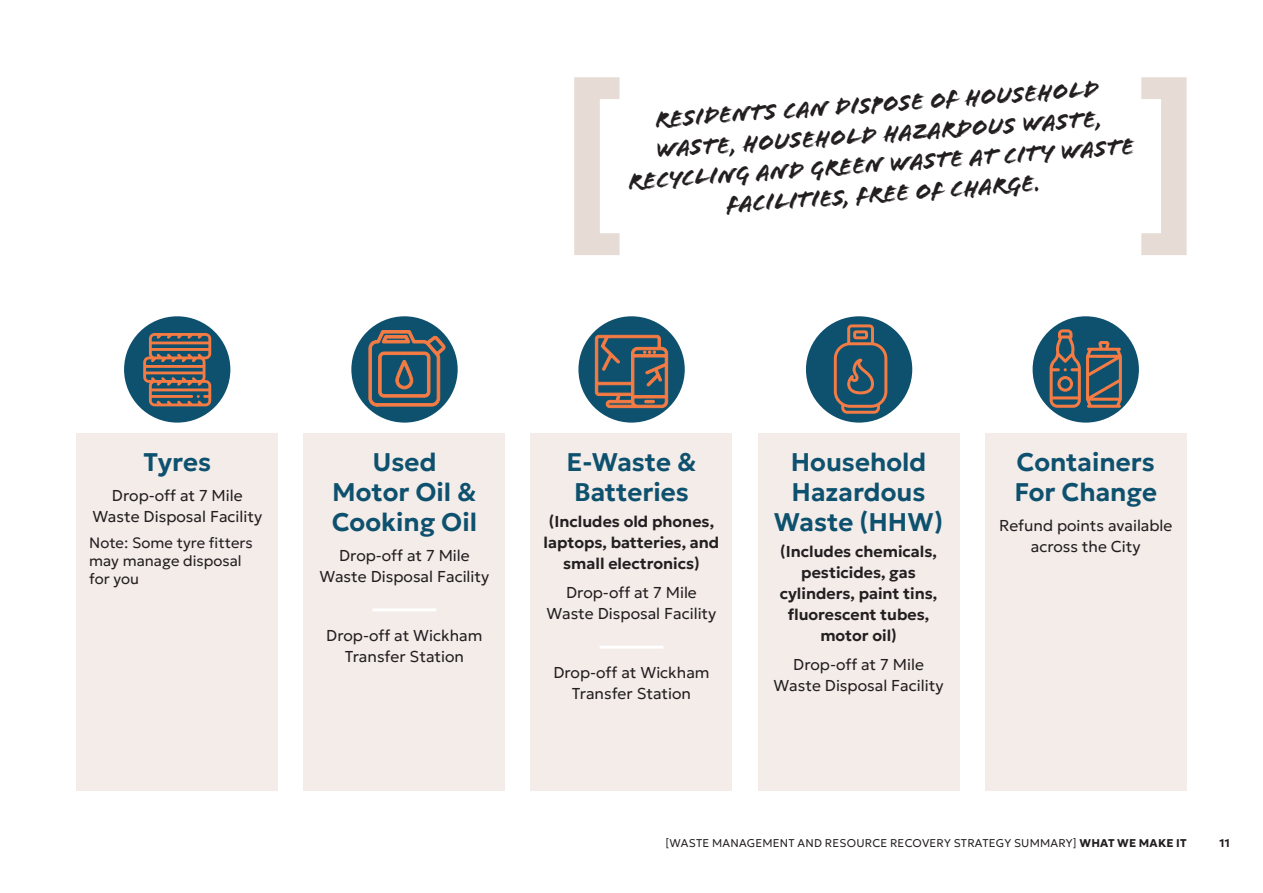
<style>
.page{position:relative;width:1263px;height:893px;background:#fff}
.page>*{position:absolute;margin:0;border:0;box-sizing:border-box;transform-origin:0 0}
.t1{font:600 25.5px/30px "Geologica";color:#0e516e;text-align:center}
.Pullquote{font:24px/30px "Flood Std";color:#231f20;text-align:center}
.t2{font:300 15.75px/21px "Geologica";color:#231f20;text-align:center}
.t3{font:600 15.75px/21px "Geologica";color:#231f20;text-align:center}
.Note{font:300 15px/18px "Geologica";color:#231f20}
.t4{font:300 11.25px "Geologica";letter-spacing:.02em;color:#231f20}
.t5{font:700 11.25px "Geologica";color:#231f20}
.s1{font-weight:700}
</style>
<div class="page">
<div style="left:77px;top:434px;width:201px;height:357px;background:#f3ece9"></div>
<div style="left:304px;top:434px;width:201px;height:357px;background:#f3ece9"></div>
<hr style="left:372px;top:608px;width:64px;height:3px;background:#fff">
<div style="left:531px;top:434px;width:201px;height:357px;background:#f3ece9"></div>
<hr style="left:600px;top:646px;width:63px;height:3px;background:#fff">
<div style="left:758px;top:434px;width:201px;height:357px;background:#f3ece9"></div>
<div style="left:985px;top:434px;width:202px;height:357px;background:#f3ece9"></div>
<div style="left:124px;top:316px;width:106px;height:107px;background:#0e516e;border-radius:50%"></div>
<svg style="left:143px;top:333px;width:68px;height:73px"></svg>
<div style="left:351px;top:316px;width:107px;height:107px;background:#0e516e;border-radius:50%"></div>
<svg style="left:368px;top:330px;width:77px;height:76px"></svg>
<div style="left:578px;top:316px;width:107px;height:107px;background:#0e516e;border-radius:50%"></div>
<svg style="left:595px;top:335px;width:73px;height:73px"></svg>
<div style="left:806px;top:316px;width:106px;height:107px;background:#0e516e;border-radius:50%"></div>
<svg style="left:834px;top:324px;width:53px;height:90px"></svg>
<div style="left:1032px;top:316px;width:107px;height:107px;background:#0e516e;border-radius:50%"></div>
<svg style="left:1049px;top:329px;width:73px;height:79px"></svg>
<svg style="left:574px;top:77px;width:45px;height:178px"></svg>
<svg style="left:1141px;top:77px;width:46px;height:178px"></svg>
<p class="Pullquote" style="left:623px;top:107px;width:508px;rotate:-4deg">Residents can dispose of household waste, household hazardous waste, recycling and green waste at City Waste Facilities, free of charge.</p>
<h2 class="t1" style="left:144px;top:445px;width:69px">Tyres</h2>
<p class="t2" style="left:92px;top:484px;width:171px">Drop-off at 7 Mile<br>Waste Disposal Facility</p>
<p class="Note" style="left:89px;top:533px;width:165px">Note: Some tyre fitters may manage disposal for you</p>
<h2 class="t1" style="left:332px;top:445px;width:147px">Used<br>Motor Oil &amp;<br>Cooking Oil</h2>
<p class="t2" style="left:319px;top:544px;width:171px">Drop-off at 7 Mile<br>Waste Disposal Facility</p>
<p class="t2" style="left:326px;top:624px;width:158px">Drop-off at Wickham<br>Transfer Station</p>
<h2 class="t1" style="left:566px;top:445px;width:132px">E-Waste &amp;<br>Batteries</h2>
<h4 class="t3" style="left:544px;top:509px;width:177px">(Includes old phones, laptops, batteries, and small electronics)</h4>
<p class="t2" style="left:546px;top:581px;width:171px">Drop-off at 7 Mile<br>Waste Disposal Facility</p>
<p class="t2" style="left:553px;top:661px;width:158px">Drop-off at Wickham<br>Transfer Station</p>
<h2 class="t1" style="left:774px;top:445px;width:171px">Household<br>Hazardous<br>Waste (HHW)</h2>
<h4 class="t3" style="left:780px;top:539px;width:159px">(Includes chemicals, pesticides, gas cylinders, paint tins, fluorescent tubes, motor oil)</h4>
<p class="t2" style="left:774px;top:653px;width:171px">Drop-off at 7 Mile<br>Waste Disposal Facility</p>
<h2 class="t1" style="left:1014px;top:445px;width:144px;text-align:left">Containers<br>For Change</h2>
<p class="t2" style="left:999px;top:514px;width:175px">Refund points available across the City</p>
<p class="t4" style="left:666px;top:834px;width:522px">[WASTE MANAGEMENT AND RESOURCE RECOVERY STRATEGY SUMMARY] <span class="s1">WHAT WE MAKE IT</span></p>
<p class="t5" style="left:1219px;top:833px;width:12px">11</p>
</div>
